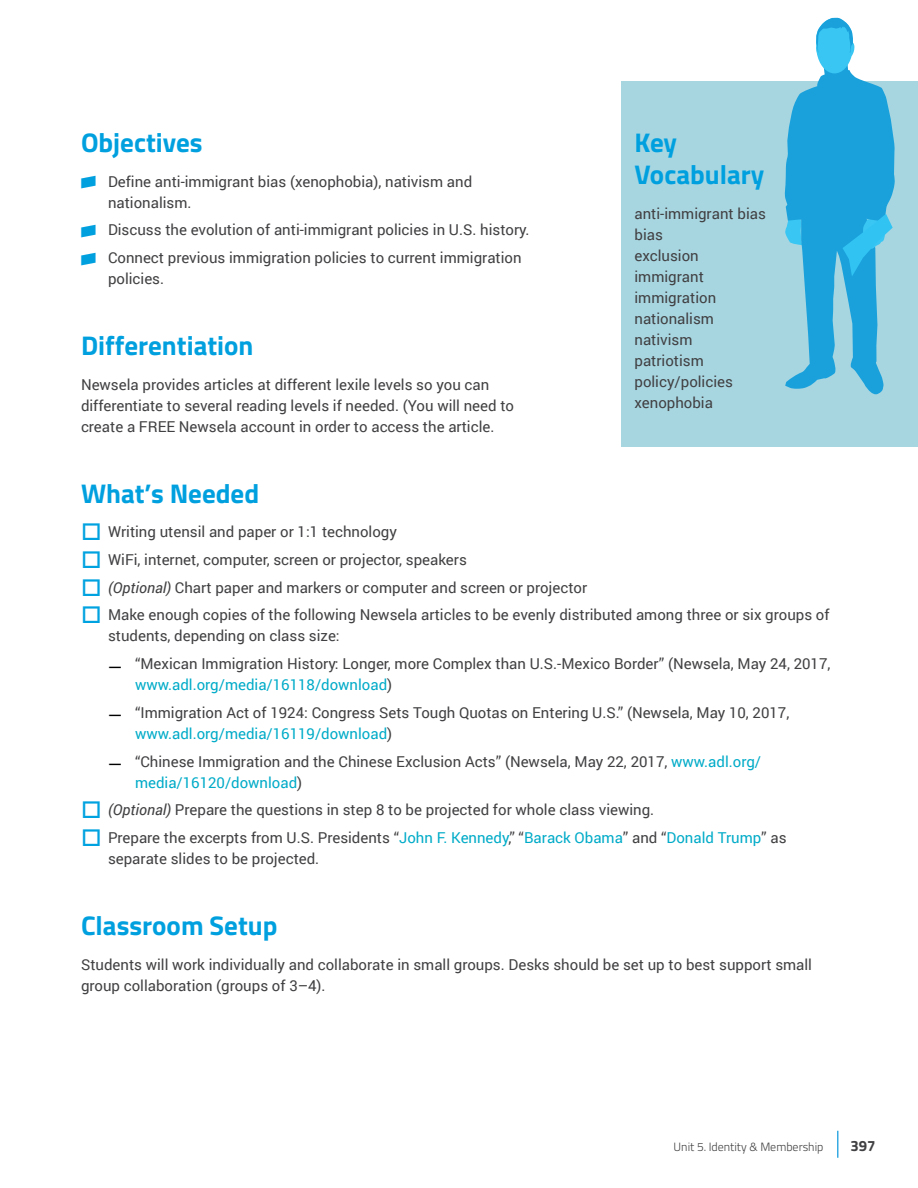
<style>
.page{position:relative;width:918px;height:1188px;background:#fff}
.page>*{position:absolute;margin:0;border:0;box-sizing:border-box;transform-origin:0 0}
.t1{font:700 27px/32.4px "Titillium Web";color:#00a0df}
.t2{font:15px/21px "Roboto";color:#414042}
.t3{font:700 15px "Titillium";color:#414042}
.t4{font:300 12px "Titillium";color:#414042}
.s1{font-family:"ADL Bridge";font-size:27px;color:#00a0df}
.s2{font-style:italic}
.s3{font-family:"Roboto Slab";font-size:18px;color:#000}
.s4{color:#00abc8}
</style>
<div class="page">
<div style="left:621px;top:81px;width:297px;height:365px;background:#a7d6e1"></div>
<svg style="left:837px;top:1131px;width:1px;height:27px"></svg>
<svg style="left:785px;top:18px;width:110px;height:376px"></svg>
<h1 class="t1" style="left:81px;top:125px;width:123px">Objectives</h1>
<p class="t2" style="left:108px;top:170px;width:366px;text-indent:-27px"><span class="s1">•</span> Define anti-immigrant bias (xenophobia), nativism and nationalism.</p>
<p class="t2" style="left:81px;top:219px;width:450px"><span class="s1">•</span> Discuss the evolution of anti-immigrant policies in U.S. history.</p>
<p class="t2" style="left:108px;top:247px;width:415px;text-indent:-27px"><span class="s1">•</span> Connect previous immigration policies to current immigration policies.</p>
<h1 class="t1" style="left:81px;top:328px;width:174px">Differentiation</h1>
<p class="t2" style="left:81px;top:373px;width:435px">Newsela provides articles at different lexile levels so you can differentiate to several reading levels if needed. (You will need to create a FREE Newsela account in order to access the article.</p>
<h1 class="t1" style="left:634px;top:125px;width:131px">Key<br>Vocabulary</h1>
<p class="t2" style="left:634px;top:203px;width:133px">anti-immigrant bias bias<br>exclusion immigrant immigration nationalism nativism<br>patriotism policy/policies xenophobia</p>
<h1 class="t1" style="left:81px;top:476px;width:180px">What’s Needed</h1>
<p class="t2" style="left:108px;top:517px;width:723px;line-height:27.8px">Writing utensil and paper or 1:1 technology<br>WiFi, internet, computer, screen or projector, speakers<br><span class="s2">(Optional)</span> Chart paper and markers or computer and screen or projector<br>Make enough copies of the following Newsela articles to be evenly distributed among three or six groups of</p>
<p class="t2" style="left:108px;top:625px;width:233px">students, depending on class size:</p>
<p class="t2" style="left:135px;top:653px;width:697px;text-indent:-27px"><span class="s3">—</span> “Mexican Immigration History: Longer, more Complex than U.S.-Mexico Border” (Newsela, May 24, 2017, <span class="s4">www.adl.org/media/16118/download</span>)</p>
<p class="t2" style="left:135px;top:701px;width:656px;text-indent:-27px"><span class="s3">—</span> “Immigration Act of 1924: Congress Sets Tough Quotas on Entering U.S.” (Newsela, May 10, 2017, <span class="s4">www.adl.org/media/16119/download</span>)</p>
<p class="t2" style="left:135px;top:750px;width:628px;text-indent:-27px"><span class="s3">—</span> “Chinese Immigration and the Chinese Exclusion Acts” (Newsela, May 22, 2017, <span class="s4">www.adl.org/ media/16120/download</span>)</p>
<p class="t2" style="left:108px;top:796px;width:680px;line-height:27.8px"><span class="s2">(Optional)</span> Prepare the questions in step 8 to be projected for whole class viewing.<br>Prepare the excerpts from U.S. Presidents “<span class="s4">John F. Kennedy</span>,” “<span class="s4">Barack Obama</span>” and “<span class="s4">Donald Trump</span>” as</p>
<p class="t2" style="left:108px;top:848px;width:213px">separate slides to be projected.</p>
<h1 class="t1" style="left:81px;top:908px;width:198px">Classroom Setup</h1>
<p class="t2" style="left:81px;top:953px;width:733px">Students will work individually and collaborate in small groups. Desks should be set up to best support small group collaboration (groups of 3–4).</p>
<p class="t4" style="left:674px;top:1138px;width:151px">Unit 5. Identity &amp; Membership</p>
<p class="t3" style="left:850px;top:1135px;width:27px">397</p>
</div>
